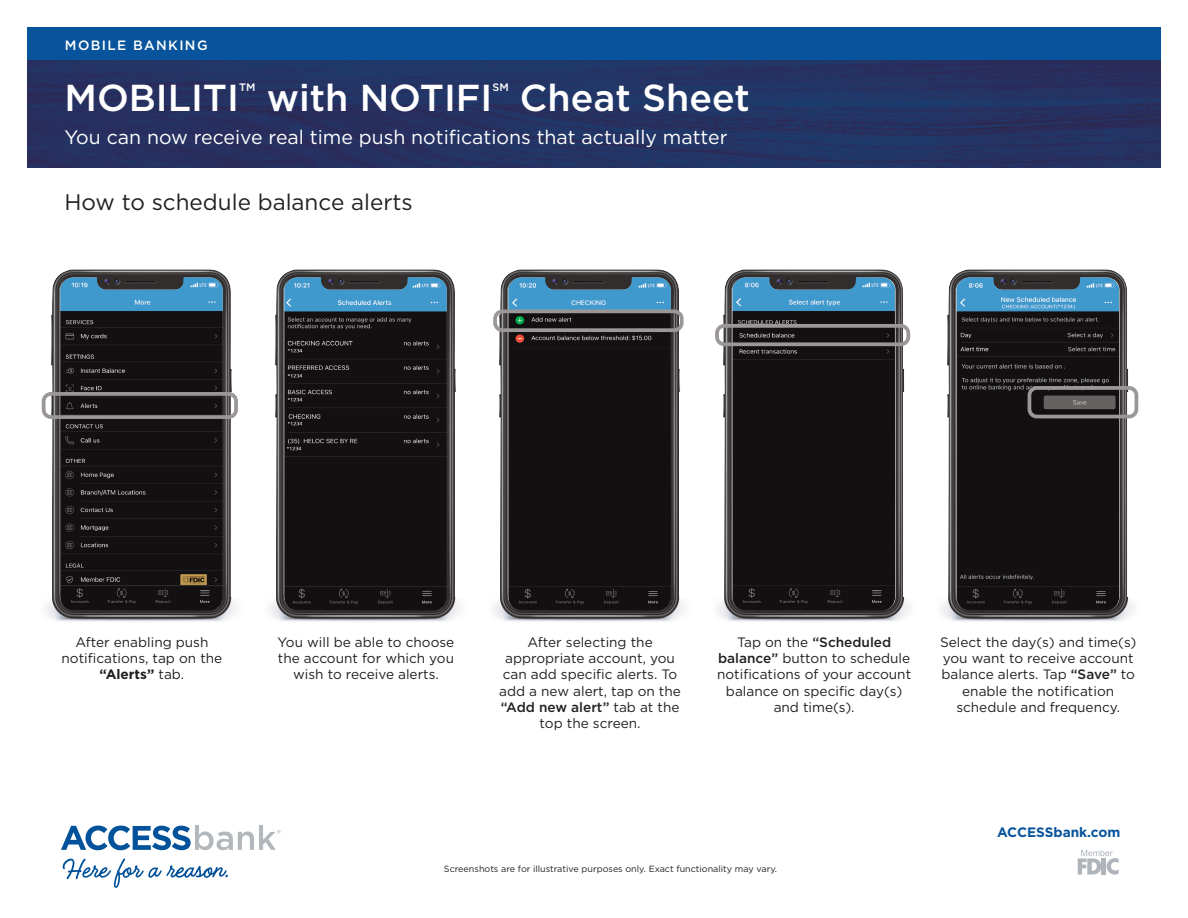
<style>
.page{position:relative;width:1188px;height:918px;background:#fff}
.page>*{position:absolute;margin:0;border:0;box-sizing:border-box;transform-origin:0 0}
.t1{font:500 37.5px "Gotham";color:#fff}
.t2{font:22.5px "Gotham";color:#231f20}
.t3{font:19.5px "Gotham";color:#fff}
.t4{font:13.65px/16.4px "Gotham";color:#231f20;text-align:center}
.t5{font:700 13.65px "Gotham";color:#07549c}
.t6{font:700 13.65px "Gotham";color:#231f20}
.t7{font:500 13.5px "Gotham";letter-spacing:.1em;color:#fff}
.t8{font:500 10.8px "Gotham";color:#fff}
.t9{font:9px "Gotham";color:#231f20}
.s1{font-weight:400}
.s2{font-weight:500}
</style>
<div class="page">
<img style="left:27px;top:59px;width:1134px;height:108px">
<img style="left:41px;top:269px;width:196px;height:353px">
<svg style="left:42px;top:392px;width:196px;height:27px;background:#4b4849"></svg>
<img style="left:269px;top:269px;width:192px;height:353px">
<img style="left:493px;top:269px;width:192px;height:353px">
<svg style="left:493px;top:309px;width:191px;height:23px;background:#4d4f4f"></svg>
<img style="left:717px;top:269px;width:194px;height:353px">
<svg style="left:715px;top:324px;width:195px;height:22px;background:#525050"></svg>
<img style="left:941px;top:269px;width:198px;height:353px">
<svg style="left:1028px;top:386px;width:110px;height:32px;background:#5f5d5d"></svg>
<div style="left:27px;top:27px;width:1134px;height:32px;background:#07549c"></div>
<svg style="left:1078px;top:850px;width:41px;height:25px"></svg>
<hr style="left:1102px;top:858px;width:4px;height:16px;background:#afb5bb">
<svg style="left:61px;top:825px;width:220px;height:25px"></svg>
<svg style="left:63px;top:858px;width:165px;height:30px"></svg>
<p class="t7" style="left:65px;top:38px;width:144px">MOBILE BANKING</p>
<p class="t1" style="left:64px;top:76px;width:176px">MOBILITI</p>
<p class="t8" style="left:239px;top:81px;width:18px">TM</p>
<p class="t1" style="left:267px;top:76px;width:227px">with NOTIFI</p>
<p class="t8" style="left:492px;top:81px;width:18px">SM</p>
<p class="t1" style="left:520px;top:76px;width:232px">Cheat Sheet</p>
<p class="t3" style="left:64px;top:128px;width:665px">You can now receive real time push notifications that actually matter</p>
<p class="t2" style="left:64px;top:191px;width:350px">How to schedule balance alerts</p>
<p class="t4" style="left:75px;top:635px;width:135px">After enabling push</p>
<p class="t4" style="left:62px;top:651px;width:162px">notifications, tap on the</p>
<p class="t6" style="left:100px;top:670px;width:86px">“Alerts” <span class="s1">tab.</span></p>
<p class="t4" style="left:278px;top:635px;width:178px">You will be able to choose</p>
<p class="t4" style="left:278px;top:651px;width:178px">the account for which you wish to receive alerts.</p>
<p class="t4" style="left:527px;top:635px;width:127px">After selecting the</p>
<p class="t4" style="left:505px;top:651px;width:171px">appropriate account, you</p>
<p class="t4" style="left:499px;top:667px;width:183px">can add specific alerts. To add a new alert, tap on the <span class="s2">“Add new alert”</span> tab at the top the screen.</p>
<p class="t4" style="left:718px;top:635px;width:194px">Tap on the <span class="s2">“Scheduled balance”</span> button to schedule</p>
<p class="t4" style="left:717px;top:667px;width:196px">notifications of your account</p>
<p class="t4" style="left:726px;top:684px;width:178px">balance on specific day(s) and time(s).</p>
<p class="t4" style="left:940px;top:635px;width:198px">Select the day(s) and time(s) you want to receive account balance alerts. Tap <span class="s2">“Save”</span> to enable the notification schedule and frequency.</p>
<p class="t9" style="left:444px;top:864px;width:335px">Screenshots are for illustrative purposes only. Exact functionality may vary.</p>
<p class="t5" style="left:997px;top:828px;width:125px">ACCESSbank.com</p>
</div>
